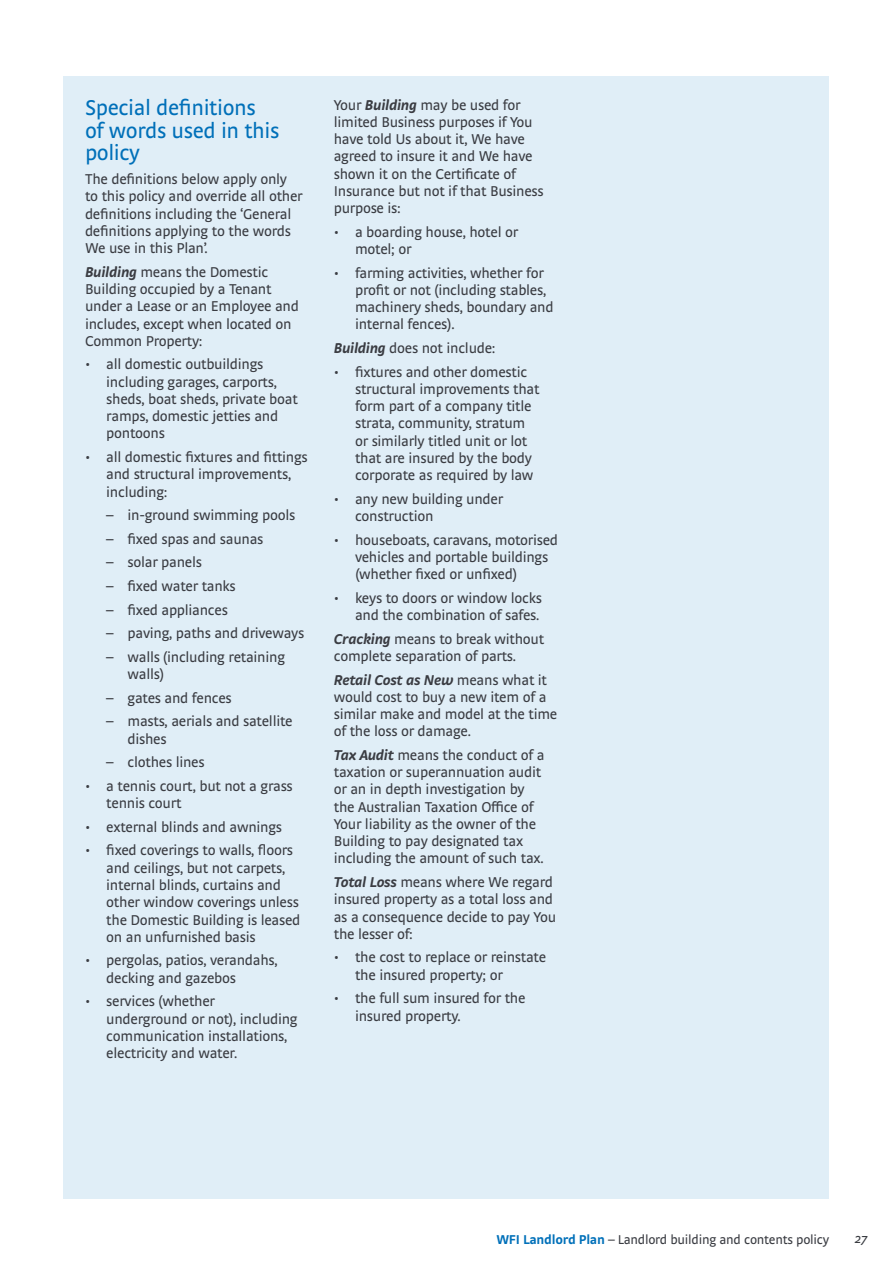
<style>
.page{position:relative;width:893px;height:1263px;background:#fff}
.page>*{position:absolute;margin:0;border:0;box-sizing:border-box;transform-origin:0 0}
._04_Subheading_1{font:22.5px/22.5px "Strada OT";letter-spacing:-.02em;color:#0070b9}
._08_Points_1-_bullet{font:15px/17.2px "Strada OT";letter-spacing:-.02em;color:#3a3c42}
._06_Copy{font:15px/17.2px "Strada OT";letter-spacing:-.02em;color:#3a3c42}
._09_Points_2_-_dash{font:15px/17.2px "Strada OT";letter-spacing:-.02em;color:#3a3c42}
.t1{font:13.5px "Strada OT";letter-spacing:-.02em;color:#3a3c42}
.t2{font:italic 13.5px "Strada OT";color:#3a3c42}
.s1{font-weight:700;font-style:italic}
.s2{font-weight:700;color:#0070b9}
</style>
<div class="page">
<div style="left:64px;top:77px;width:765px;height:1122px;background:#e0eef7"></div>
<p class="_04_Subheading_1" style="left:85px;top:97px;width:196px">Special definitions of words used in this policy</p>
<p class="_06_Copy" style="left:85px;top:171px;width:219px">The definitions below apply only to this policy and override all other definitions including the ‘General definitions applying to the words<br>We use in this Plan’.</p>
<p class="_06_Copy" style="left:85px;top:263px;width:215px"><span class="s1">Building</span> means the Domestic<br>Building occupied by a Tenant under a Lease or an Employee and includes, except when located on<br>Common Property:</p>
<p class="_08_Points_1-_bullet" style="left:106px;top:356px;width:193px;text-indent:-21px">• all domestic outbuildings including garages, carports, sheds, boat sheds, private boat ramps, domestic jetties and pontoons</p>
<p class="_08_Points_1-_bullet" style="left:106px;top:448px;width:203px;text-indent:-21px">• all domestic fixtures and fittings and structural improvements, including:</p>
<p class="_09_Points_2_-_dash" style="left:106px;top:507px;width:191px">– in-ground swimming pools</p>
<p class="_09_Points_2_-_dash" style="left:106px;top:530px;width:159px">– fixed spas and saunas</p>
<p class="_09_Points_2_-_dash" style="left:106px;top:554px;width:97px">– solar panels</p>
<p class="_09_Points_2_-_dash" style="left:106px;top:577px;width:131px">– fixed water tanks</p>
<p class="_09_Points_2_-_dash" style="left:106px;top:601px;width:123px">– fixed appliances</p>
<p class="_09_Points_2_-_dash" style="left:106px;top:625px;width:200px">– paving, paths and driveways</p>
<p class="_09_Points_2_-_dash" style="left:128px;top:648px;width:159px;text-indent:-21px">– walls (including retaining walls)</p>
<p class="_09_Points_2_-_dash" style="left:106px;top:689px;width:127px">– gates and fences</p>
<p class="_09_Points_2_-_dash" style="left:128px;top:713px;width:167px;text-indent:-21px">– masts, aerials and satellite dishes</p>
<p class="_09_Points_2_-_dash" style="left:106px;top:754px;width:100px">– clothes lines</p>
<p class="_08_Points_1-_bullet" style="left:106px;top:777px;width:188px;text-indent:-21px">• a tennis court, but not a grass tennis court</p>
<p class="_08_Points_1-_bullet" style="left:85px;top:818px;width:199px">• external blinds and awnings</p>
<p class="_08_Points_1-_bullet" style="left:106px;top:842px;width:196px;text-indent:-21px">• fixed coverings to walls, floors and ceilings, but not carpets, internal blinds, curtains and other window coverings unless the Domestic Building is leased on an unfurnished basis</p>
<p class="_08_Points_1-_bullet" style="left:106px;top:952px;width:173px;text-indent:-21px">• pergolas, patios, verandahs, decking and gazebos</p>
<p class="_08_Points_1-_bullet" style="left:106px;top:993px;width:193px;text-indent:-21px">• services (whether underground or not), including communication installations, electricity and water.</p>
<p class="_06_Copy" style="left:334px;top:96px;width:211px">Your <span class="s1">Building</span> may be used for limited Business purposes if You have told Us about it, We have agreed to insure it and We have shown it on the Certificate of<br>Insurance but not if that Business purpose is:</p>
<p class="_08_Points_1-_bullet" style="left:355px;top:223px;width:165px;text-indent:-21px">• a boarding house, hotel or motel; or</p>
<p class="_08_Points_1-_bullet" style="left:355px;top:264px;width:200px;text-indent:-21px">• farming activities, whether for profit or not (including stables, machinery sheds, boundary and internal fences).</p>
<p class="_08_Points_1-_bullet" style="left:334px;top:339px;width:163px"><span class="s1">Building</span> does not include:</p>
<p class="_08_Points_1-_bullet" style="left:355px;top:363px;width:186px;text-indent:-21px">• fixtures and other domestic structural improvements that form part of a company title strata, community, stratum or similarly titled unit or lot that are insured by the body corporate as required by law</p>
<p class="_08_Points_1-_bullet" style="left:355px;top:490px;width:150px;text-indent:-21px">• any new building under construction</p>
<p class="_08_Points_1-_bullet" style="left:355px;top:531px;width:205px;text-indent:-21px">• houseboats, caravans, motorised vehicles and portable buildings (whether fixed or unfixed)</p>
<p class="_08_Points_1-_bullet" style="left:334px;top:589px;width:210px;text-align:right">• keys to doors or window locks and the combination of safes.</p>
<p class="_06_Copy" style="left:334px;top:630px;width:212px"><span class="s1">Cracking</span> means to break without complete separation of parts.</p>
<p class="_06_Copy" style="left:334px;top:671px;width:225px"><span class="s1">Retail Cost as New</span> means what it would cost to buy a new item of a similar make and model at the time of the loss or damage.</p>
<p class="_06_Copy" style="left:334px;top:746px;width:212px"><span class="s1">Tax Audit</span> means the conduct of a taxation or superannuation audit or an in depth investigation by the Australian Taxation Office of<br>Your liability as the owner of the<br>Building to pay designated tax including the amount of such tax.</p>
<p class="_06_Copy" style="left:334px;top:873px;width:224px"><span class="s1">Total Loss</span> means where We regard insured property as a total loss and as a consequence decide to pay You the lesser of:</p>
<p class="_08_Points_1-_bullet" style="left:355px;top:949px;width:193px;text-indent:-21px">• the cost to replace or reinstate the insured property; or</p>
<p class="_08_Points_1-_bullet" style="left:355px;top:990px;width:172px;text-indent:-21px">• the full sum insured for the insured property.</p>
<p class="t1" style="left:496px;top:1231px;width:334px"><span class="s2">WFI Landlord Plan</span> – Landlord building and contents policy</p>
<p class="t2" style="left:855px;top:1231px;width:14px">27</p>
</div>
